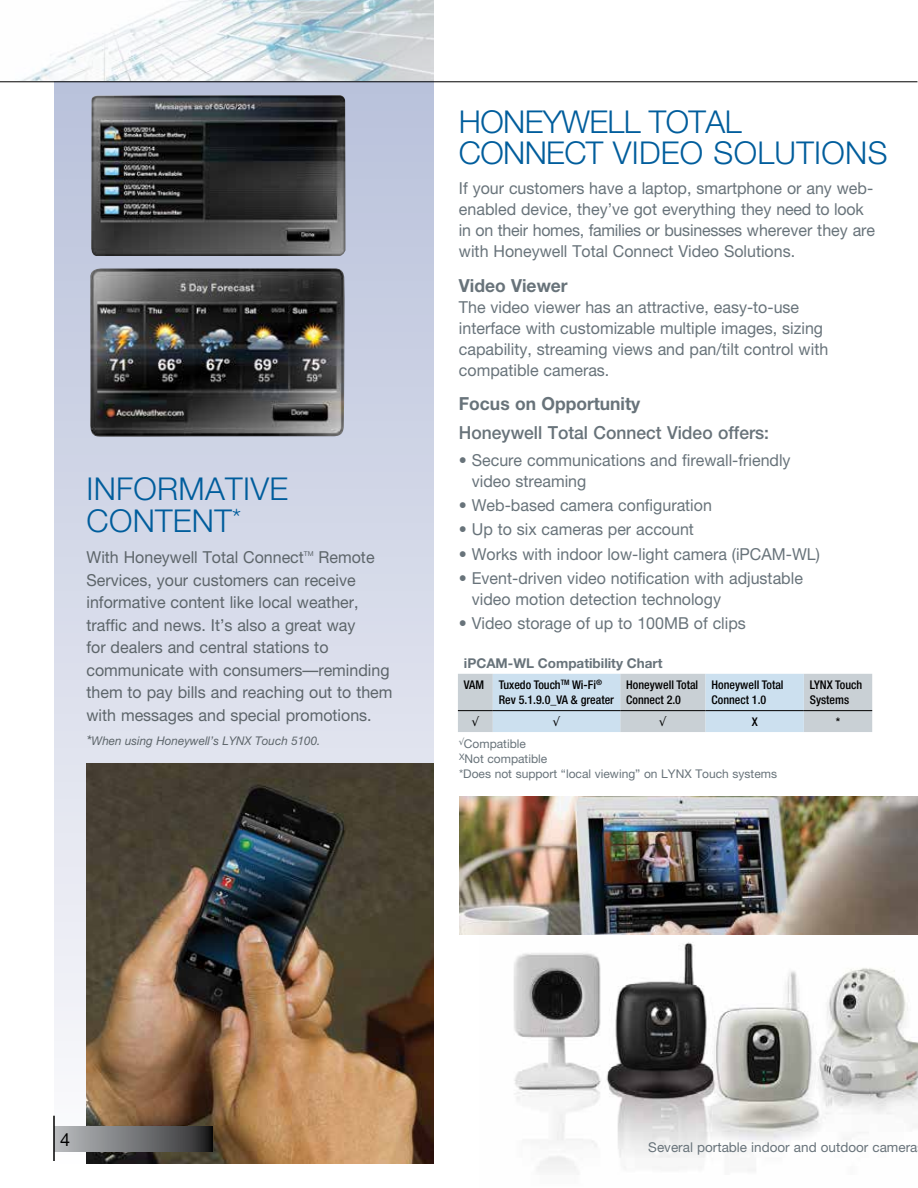
<style>
.page{position:relative;width:918px;height:1188px;background:#fff}
.page>*{position:absolute;margin:0;border:0;box-sizing:border-box;transform-origin:0 0}
.t1{font:300 31.5px "Helvetica Neue";letter-spacing:.01em;color:#005d9c}
.t2{font:300 31.5px/31.5px "Helvetica Neue";letter-spacing:-.02em;color:#005d9c}
.t3{font:500 18px "Helvetica Neue";color:#68737a}
.t4{font:700 18px "Helvetica Neue";color:#68737a}
.t5{font:18px "Helvetica Neue";color:#000}
.t6{font:16.5px/21px "Helvetica Neue";color:#68737a}
.t7{font:16.5px/22.5px "Helvetica Neue";color:#5d656a}
.t8{font:13.5px "Helvetica Neue";color:#68737a}
.t9{font:700 13.5px "Helvetica Neue";color:#68737a}
.t10{font:500 condensed 12px/14.4px "Helvetica Neue";color:#000}
.t11{font:12px/15px "Helvetica Neue";color:#68737a}
.t12{font:italic 12px "Helvetica Neue";color:#5d656a}
.t13{font:6.75px "Helvetica Neue";color:#5d656a}
.s1{font-size:25.5px}
.s2{font-size:15px}
</style>
<div class="page">
<img style="left:20px;top:0;width:414px;height:81px">
<div style="left:54px;top:81px;width:380px;height:1082px;background:linear-gradient(to bottom,#bbc4de,#f0eeee)"></div>
<img style="left:87px;top:764px;width:347px;height:400px">
<svg style="left:55px;top:1126px;width:157px;height:25px"></svg>
<hr style="left:53px;top:1116px;width:2px;height:45px;background:#000">
<img style="left:90px;top:268px;width:255px;height:170px">
<img style="left:91px;top:95px;width:255px;height:161px">
<hr style="left:0;top:81px;width:917px;height:1px;background:#000">
<img style="left:480px;top:918px;width:438px;height:253px">
<img style="left:459px;top:796px;width:458px;height:138px">
<svg style="left:458px;top:674px;width:414px;height:58px"></svg>
<h1 class="t1" style="left:87px;top:470px;width:110px">IN FORMATI</h1>
<h1 class="t1" style="left:250px;top:470px;width:39px">VE</h1>
<h1 class="t1" style="left:87px;top:501px;width:45px">CONT</h1>
<h1 class="t1" style="left:173px;top:501px;width:70px">ENT<span class="s1">*</span></h1>
<p class="t7" style="left:87px;top:546px;width:219px">With Honeywell Total Connect</p>
<p class="t13" style="left:304px;top:549px;width:11px">TM</p>
<p class="t7" style="left:87px;top:546px;width:308px;text-indent:232px">Remote Services, your customers can receive informative content like local weather, traffic and news. It’s also a great way<br>for dealers and central stations to communicate with consumers—reminding them to pay bills and reaching out to them with messages and special promotions.</p>
<p class="t12" style="left:87px;top:733px;width:235px"><span class="s2">*</span>When using Honeywell’s LYNX Touch 5100.</p>
<h1 class="t2" style="left:459px;top:105px;width:227px">HON EYWELL TOTAL<br>CONN</h1>
<h1 class="t1" style="left:546px;top:134px;width:270px">ECT VID EO SOLUTIONS</h1>
<p class="t6" style="left:459px;top:178px;width:418px">If your customers have a laptop, smartphone or any web&shy;enabled device, they’ve got everything they need to look in on their homes, families or businesses wherever they are with Honeywell Total Connect Video Solutions.</p>
<p class="t4" style="left:459px;top:274px;width:110px">Video Viewer</p>
<p class="t6" style="left:459px;top:296px;width:371px">The video viewer has an attractive, easy-to-use interface with customizable multiple images, sizing capability, streaming views and pan/tilt control with compatible cameras.</p>
<p class="t4" style="left:459px;top:393px;width:183px">Focus on Opportunity</p>
<p class="t3" style="left:459px;top:422px;width:312px">Honeywell Total Connect Video offers:</p>
<p class="t6" style="left:472px;top:449px;width:320px;text-indent:-13px">• Secure communications and firewall-friendly video streaming</p>
<p class="t6" style="left:459px;top:495px;width:255px">• Web-based camera configuration</p>
<p class="t6" style="left:459px;top:519px;width:237px">• Up to six cameras per account</p>
<p class="t6" style="left:459px;top:543px;width:363px">• Works with indoor low-light camera (iPCAM-WL)</p>
<p class="t6" style="left:472px;top:567px;width:333px;text-indent:-13px">• Event-driven video notification with adjustable video motion detection technology</p>
<p class="t6" style="left:459px;top:613px;width:288px">• Video storage of up to 100MB of clips</p>
<p class="t9" style="left:464px;top:655px;width:200px">iPCAM-WL Compatibility Chart</p>
<p class="t10" style="left:499px;top:678px;width:117px;text-indent:-35px">VAM Tuxedo Touch<sup>TM</sup> Wi-Fi<sup>®<br></sup>Rev 5.1.9.0_VA &amp; greater</p>
<p class="t10" style="left:626px;top:678px;width:73px">Honeywell Total<br>Connect 2.0</p>
<p class="t10" style="left:712px;top:678px;width:73px">Honeywell Total<br>Connect 1.0</p>
<p class="t10" style="left:810px;top:678px;width:54px">LYNX Touch<br>Systems</p>
<p class="t10" style="left:752px;top:714px;width:7px">X</p>
<p class="t10" style="left:836px;top:714px;width:6px">*</p>
<p class="t11" style="left:459px;top:736px;width:320px">√Compatible<br><sup>X</sup>Not compatible<br>*Does not support “local viewing” on LYNX Touch systems</p>
<p class="t5" style="left:60px;top:1129px;width:12px">4</p>
<p class="t8" style="left:648px;top:1139px;width:271px">Several portable indoor and outdoor camera</p>
</div>
